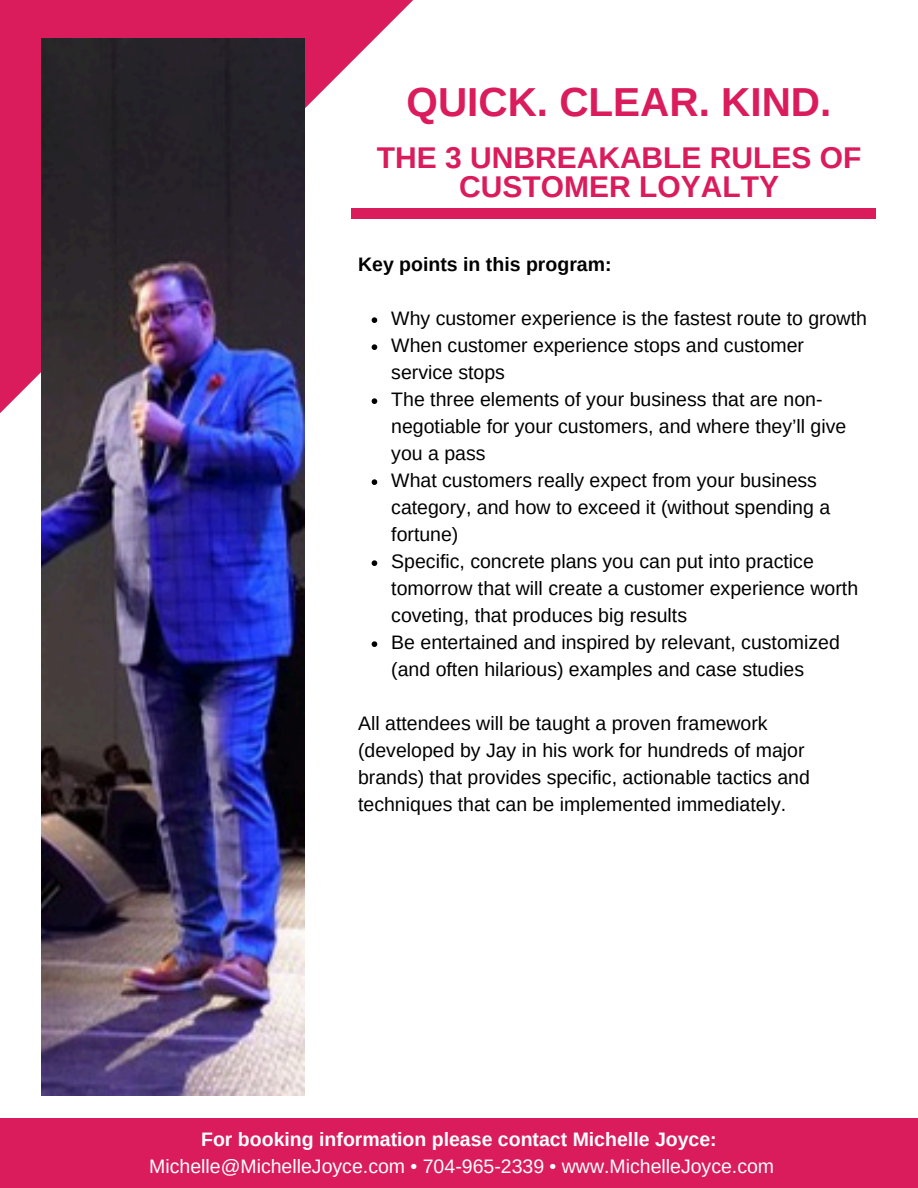
<style>
.page{position:relative;width:918px;height:1188px;background:#fff}
.page>*{position:absolute;margin:0;border:0;box-sizing:border-box;transform-origin:0 0}
.t1{font:700 40.5px "Arimo";color:#da1c5c}
.t2{font:700 30px/29.2px "Arimo";color:#da1c5c;text-align:center}
.t3{font:19.5px/27px "Arimo";color:#000}
.t4{font:19.5px "Arimo";color:#fff}
.t5{font:700 19.5px "Arimo";color:#fff}
.t6{font:700 19.5px "Arimo";color:#000}
</style>
<div class="page">
<svg style="left:0;top:0;width:459px;height:413px"></svg>
<img style="left:41px;top:38px;width:264px;height:1058px">
<div style="left:0;top:1118px;width:918px;height:70px;background:#da1c5c"></div>
<svg style="left:372px;top:317px;width:5px;height:6px"></svg>
<svg style="left:372px;top:344px;width:5px;height:6px"></svg>
<svg style="left:372px;top:398px;width:5px;height:6px"></svg>
<svg style="left:372px;top:479px;width:5px;height:6px"></svg>
<svg style="left:372px;top:560px;width:5px;height:6px"></svg>
<svg style="left:372px;top:641px;width:5px;height:6px"></svg>
<div style="left:351px;top:209px;width:524px;height:9px;background:#da1c5c"></div>
<h1 class="t1" style="left:407px;top:79px;width:426px">QUICK. CLEAR. KIND.</h1>
<h2 class="t2" style="left:377px;top:142px;width:486px">THE 3 UNBREAKABLE RULES OF<br>CUSTOMER LOYALTY</h2>
<p class="t6" style="left:358px;top:254px;width:255px">Key points in this program:</p>
<p class="t3" style="left:391px;top:305px;width:477px">Why customer experience is the fastest route to growth When customer experience stops and customer service stops<br>The three elements of your business that are non&shy;negotiable for your customers, and where they’ll give you a pass<br>What customers really expect from your business category, and how to exceed it (without spending a fortune)<br>Specific, concrete plans you can put into practice tomorrow that will create a customer experience worth coveting, that produces big results<br>Be entertained and inspired by relevant, customized (and often hilarious) examples and case studies</p>
<p class="t3" style="left:358px;top:710px;width:453px">All attendees will be taught a proven framework (developed by Jay in his work for hundreds of major brands) that provides specific, actionable tactics and techniques that can be implemented immediately.</p>
<p class="t5" style="left:201px;top:1129px;width:517px">For booking information please contact Michelle Joyce:</p>
<p class="t4" style="left:149px;top:1156px;width:627px">Michelle@MichelleJoyce.com • 704-965-2339 • www.MichelleJoyce.com</p>
</div>
